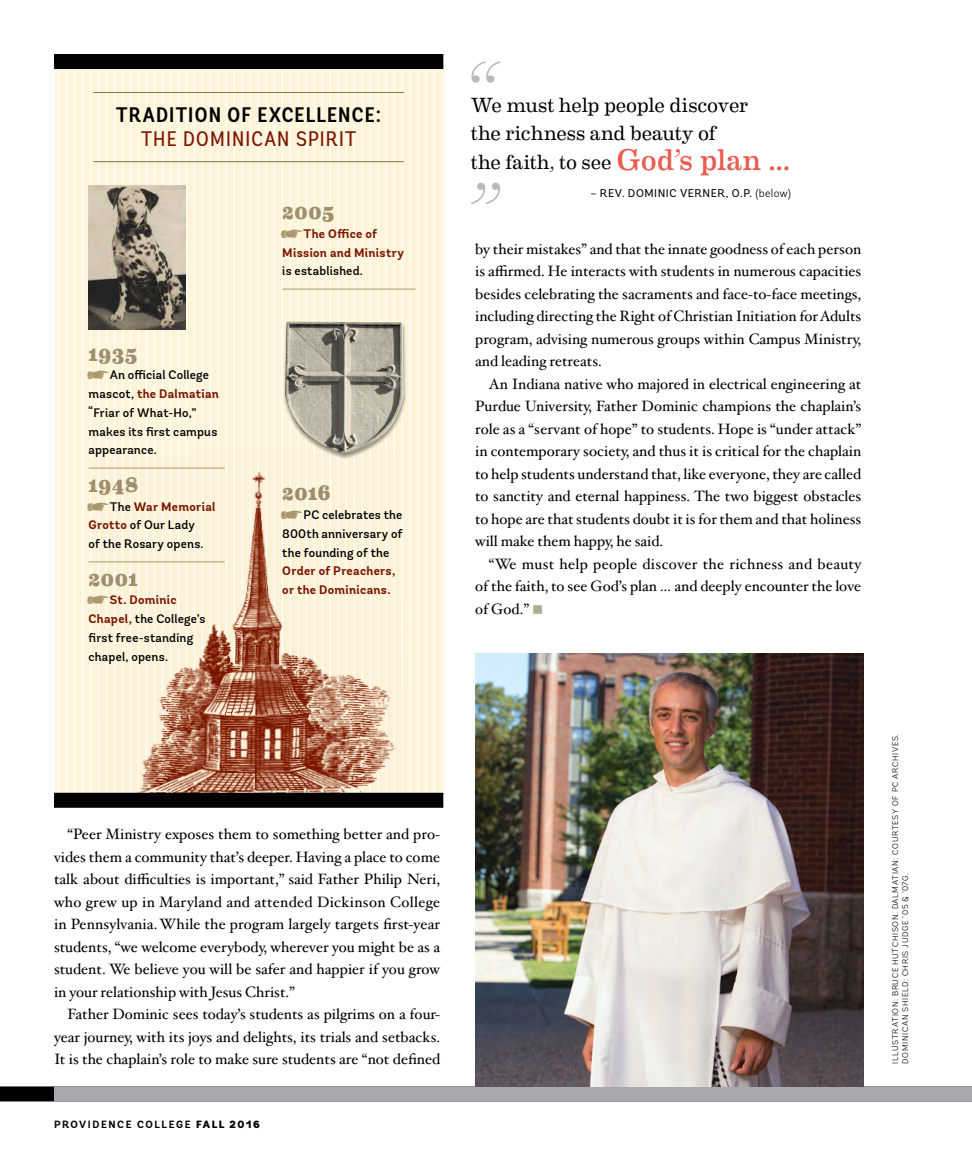
<style>
.page{position:relative;width:972px;height:1175px;background:#fff}
.page>*{position:absolute;margin:0;border:0;box-sizing:border-box;transform-origin:0 0}
.t1{font:100 90px "Eames Century Modern";color:#b8babc}
._02_A{font:600 condensed 21px/24px "Andes";letter-spacing:.06em;color:#000;text-align:center}
.Andes_captions{font:800 21px "Eames Century Modern";letter-spacing:.025em;color:#9e8f6f}
._01_Hoefler_body{font:20.7px/28.5px "Eames Century Modern";letter-spacing:-.01em;color:#000}
._01_Hoefler_body-2{font:15px/22.5px "Hoefler Txt";color:#000;text-align:justify}
.Andes_captions-2{font:500 12.3px/18.8px "Andes";letter-spacing:.015em;color:#000}
.Andes_captions-3{font:700 12.3px/18.8px "Andes";letter-spacing:.03em;color:#7a1600}
._02_A-2{font:11.25px "Andes";letter-spacing:.05em;color:#000}
.t2{font:700 10.5px "Andes";letter-spacing:.15em;color:#000}
.t3{font:300 8.25px/9.9px "Andes";letter-spacing:.075em;color:#000}
.s1{font-family:"Andes Condensed";font-weight:400;font-stretch:normal;color:#7a1600}
.s2{font-weight:700;color:#7a1600}
.s3{font-weight:500;color:#000}
.s4{font-size:30px;color:#eb5b4f}
.s5{font-weight:300}
.s6{color:#afab95}
.s7{font-weight:900}
</style>
<div class="page">
<div style="left:0;top:1086px;width:972px;height:15px;background:#000"></div>
<div style="left:54px;top:1086px;width:918px;height:15px;background:#a7a9ac"></div>
<div style="left:55px;top:54px;width:388px;height:741px;background:#fff4d8"></div>
<hr style="left:441px;top:54px;width:2px;height:741px;background:#fff">
<hr style="left:433px;top:54px;width:2px;height:741px;background:#fff">
<hr style="left:425px;top:54px;width:2px;height:741px;background:#fff">
<hr style="left:417px;top:54px;width:2px;height:741px;background:#fff">
<hr style="left:409px;top:54px;width:2px;height:741px;background:#fff">
<hr style="left:401px;top:54px;width:2px;height:741px;background:#fff">
<hr style="left:393px;top:54px;width:2px;height:741px;background:#fff">
<hr style="left:385px;top:54px;width:2px;height:741px;background:#fff">
<hr style="left:377px;top:54px;width:2px;height:741px;background:#fff">
<hr style="left:369px;top:54px;width:2px;height:741px;background:#fff">
<hr style="left:361px;top:54px;width:2px;height:741px;background:#fff">
<hr style="left:354px;top:54px;width:1px;height:741px;background:#fff">
<hr style="left:346px;top:54px;width:1px;height:741px;background:#fff">
<hr style="left:338px;top:54px;width:1px;height:741px;background:#fff">
<hr style="left:330px;top:54px;width:1px;height:741px;background:#fff">
<hr style="left:322px;top:54px;width:1px;height:741px;background:#fff">
<hr style="left:314px;top:54px;width:1px;height:741px;background:#fff">
<hr style="left:306px;top:54px;width:1px;height:741px;background:#fff">
<hr style="left:298px;top:54px;width:1px;height:741px;background:#fff">
<hr style="left:290px;top:54px;width:1px;height:741px;background:#fff">
<hr style="left:282px;top:54px;width:1px;height:741px;background:#fff">
<hr style="left:274px;top:54px;width:1px;height:741px;background:#fff">
<hr style="left:266px;top:54px;width:1px;height:741px;background:#fff">
<hr style="left:258px;top:54px;width:1px;height:741px;background:#fff">
<hr style="left:250px;top:54px;width:1px;height:741px;background:#fff">
<hr style="left:242px;top:54px;width:1px;height:741px;background:#fff">
<hr style="left:234px;top:54px;width:1px;height:741px;background:#fff">
<hr style="left:226px;top:54px;width:1px;height:741px;background:#fff">
<hr style="left:218px;top:54px;width:1px;height:741px;background:#fff">
<hr style="left:210px;top:54px;width:1px;height:741px;background:#fff">
<hr style="left:202px;top:54px;width:1px;height:741px;background:#fff">
<hr style="left:194px;top:54px;width:1px;height:741px;background:#fff">
<hr style="left:186px;top:54px;width:1px;height:741px;background:#fff">
<hr style="left:178px;top:54px;width:1px;height:741px;background:#fff">
<hr style="left:170px;top:54px;width:1px;height:741px;background:#fff">
<hr style="left:162px;top:54px;width:1px;height:741px;background:#fff">
<hr style="left:154px;top:54px;width:1px;height:741px;background:#fff">
<hr style="left:146px;top:54px;width:1px;height:741px;background:#fff">
<hr style="left:138px;top:54px;width:1px;height:741px;background:#fff">
<hr style="left:130px;top:54px;width:1px;height:741px;background:#fff">
<hr style="left:122px;top:54px;width:1px;height:741px;background:#fff">
<hr style="left:114px;top:54px;width:1px;height:741px;background:#fff">
<hr style="left:106px;top:54px;width:1px;height:741px;background:#fff">
<hr style="left:98px;top:54px;width:1px;height:741px;background:#fff">
<hr style="left:90px;top:54px;width:1px;height:741px;background:#fff">
<hr style="left:82px;top:54px;width:1px;height:741px;background:#fff">
<hr style="left:74px;top:54px;width:1px;height:741px;background:#fff">
<hr style="left:66px;top:54px;width:1px;height:741px;background:#fff">
<hr style="left:58px;top:54px;width:1px;height:741px;background:#fff">
<hr style="left:55px;top:54px;width:1px;height:741px;background:#fff">
<hr style="left:93px;top:161px;width:311px;height:1px;background:#87754e">
<hr style="left:93px;top:92px;width:311px;height:1px;background:#87754e">
<div style="left:54px;top:792px;width:389px;height:15px;background:#000"></div>
<div style="left:54px;top:54px;width:389px;height:15px;background:#000"></div>
<div style="left:282px;top:321px;width:126px;height:139px;background:#000;opacity:.4"></div>
<img style="left:285px;top:321px;width:119px;height:132px">
<img style="left:89px;top:186px;width:97px;height:143px">
<hr style="left:282px;top:289px;width:134px;height:1px;background:#ae976d">
<img style="left:94px;top:451px;width:309px;height:342px">
<hr style="left:89px;top:468px;width:136px;height:1px;background:#ae976d">
<hr style="left:89px;top:561px;width:136px;height:1px;background:#ae976d">
<img style="left:475px;top:653px;width:389px;height:433px">
<svg style="left:281px;top:229px;width:17px;height:9px"></svg>
<svg style="left:281px;top:510px;width:21px;height:9px"></svg>
<svg style="left:94px;top:502px;width:14px;height:8px"></svg>
<svg style="left:94px;top:596px;width:14px;height:8px"></svg>
<p class="_02_A" style="left:116px;top:104px;width:266px">TRADITION OF EXCELLENCE:<br><span class="s1">THE DOMINICAN SPIRIT</span></p>
<p class="Andes_captions" style="left:89px;top:337px;width:50px">1935</p>
<p class="Andes_captions-2" style="left:89px;top:366px;width:132px;text-indent:21px">An official College mascot, <span class="s2">the Dalmatian </span>“Friar of What-Ho,” makes its first campus appearance.</p>
<p class="Andes_captions" style="left:89px;top:468px;width:51px">1948</p>
<p class="Andes_captions-2" style="left:89px;top:497px;width:128px;text-indent:21px">The <span class="s2">War Memorial<br>Grotto</span> of Our Lady<br>of the Rosary opens.</p>
<p class="Andes_captions" style="left:89px;top:562px;width:51px">2001</p>
<p class="Andes_captions-2" style="left:89px;top:591px;width:118px;text-indent:21px"><span class="s2">St. Dominic<br>Chapel,</span> the College’s first free-standing chapel, opens.</p>
<p class="Andes_captions" style="left:282px;top:196px;width:54px">2005</p>
<p class="Andes_captions-3" style="left:282px;top:224px;width:123px;text-indent:21px">The Office of<br>Mission and Ministry <span class="s3">is established.</span></p>
<p class="Andes_captions" style="left:282px;top:477px;width:50px">2016</p>
<p class="Andes_captions-2" style="left:282px;top:506px;width:122px;text-indent:21px">PC celebrates the<br>800th anniversary of the founding of the<br><span class="s2">Order of Preachers, or the Dominicans.</span></p>
<p class="t1" style="left:467px;top:25px;width:37px">“</p>
<p class="_01_Hoefler_body" style="left:471px;top:89px;width:321px">We must help people discover<br>the richness and beauty of<br>the faith, to see <span class="s4">God’s plan …</span></p>
<p class="_02_A-2" style="left:590px;top:186px;width:202px">– REV. DOMINIC VERNER, O.P. <span class="s5">(below)</span></p>
<p class="t1" style="left:469px;top:146px;width:37px">”</p>
<p class="_01_Hoefler_body-2" style="left:475px;top:237px;width:388px">by their mistakes” and that the innate goodness of each person is affirmed. He interacts with students in numerous capacities besides celebrating the sacraments and face-to-face meetings, including directing the Right of Christian Initiation for Adults program, advising numerous groups within Campus Ministry, and leading retreats.</p>
<p class="_01_Hoefler_body-2" style="left:475px;top:372px;width:388px;text-indent:14px">An Indiana native who majored in electrical engineering at Purdue University, Father Dominic champions the chaplain’s role as a “servant of hope” to students. Hope is “under attack” in contemporary society, and thus it is critical for the chaplain to help students understand that, like everyone, they are called to sanctity and eternal happiness. The two biggest obstacles to hope are that students doubt it is for them and that holiness will make them happy, he said.</p>
<p class="_01_Hoefler_body-2" style="left:475px;top:552px;width:388px;text-indent:14px">“We must help people discover the richness and beauty of the faith, to see God’s plan … and deeply encounter the love of God.” <span class="s6">■</span></p>
<p class="_01_Hoefler_body-2" style="left:54px;top:822px;width:388px;text-indent:13px">“Peer Ministry exposes them to something better and pro&shy;vides them a community that’s deeper. Having a place to come talk about difficulties is important,” said Father Philip Neri, who grew up in Maryland and attended Dickinson College in Pennsylvania. While the program largely targets first-year students, “we welcome everybody, wherever you might be as a student. We believe you will be safer and happier if you grow in your relationship with Jesus Christ.”</p>
<p class="_01_Hoefler_body-2" style="left:54px;top:1002px;width:388px;text-indent:14px">Father Dominic sees today’s students as pilgrims on a four&shy;year journey, with its joys and delights, its trials and setbacks.<br>It is the chaplain’s role to make sure students are “not defined</p>
<p class="t2" style="left:54px;top:1117px;width:207px">PROVIDENCE COLLEGE <span class="s7">FALL 2016</span></p>
<p class="t3" style="left:890px;top:1063px;width:331px;rotate:-90deg">ILLUSTRATION: BRUCE HUTCHISON. DALMATIAN: COURTESY OF PC ARCHIVES.<br>DOMINICAN SHIELD: CHRIS JUDGE ’05 &amp; ’07G.</p>
</div>
